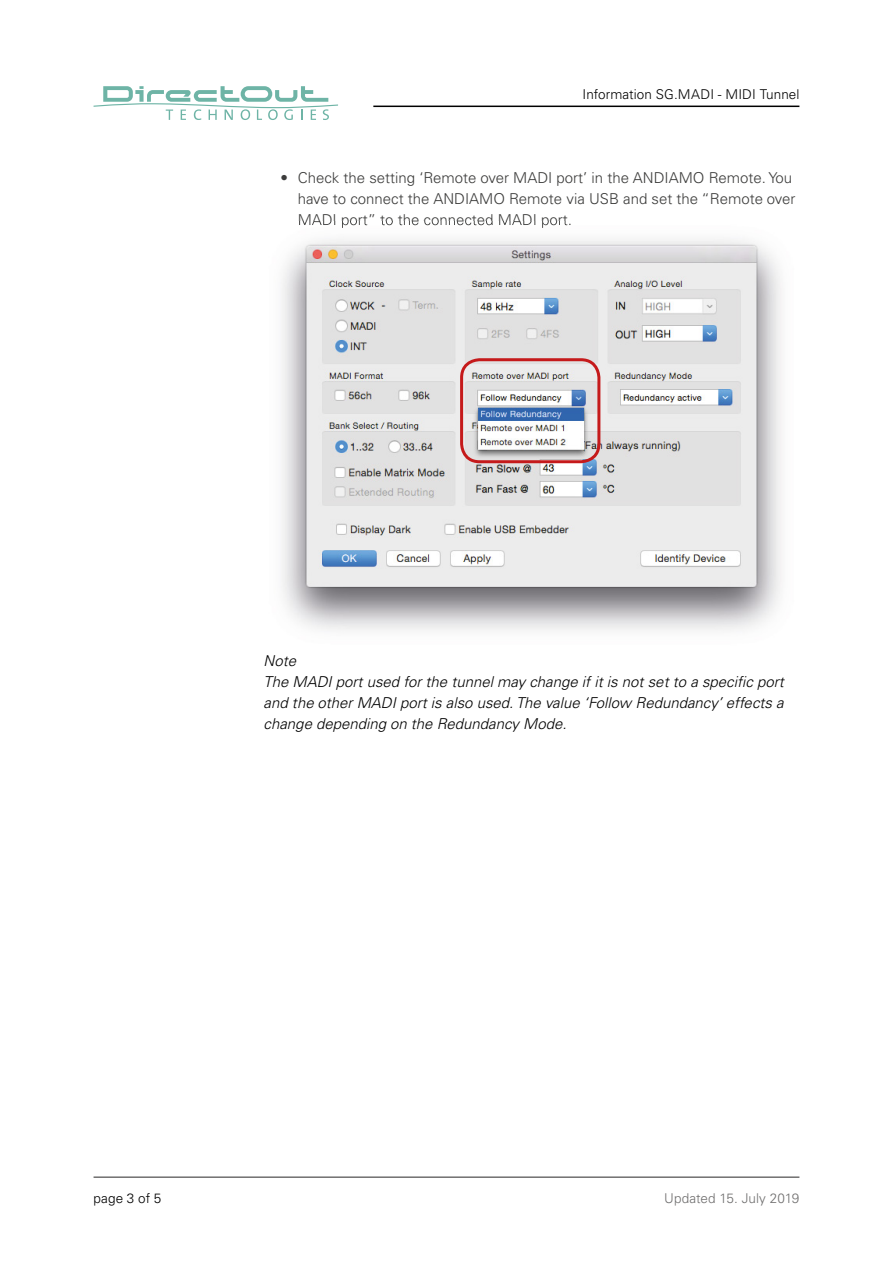
<style>
.page{position:relative;width:893px;height:1263px;background:#fff}
.page>*{position:absolute;margin:0;border:0;box-sizing:border-box;transform-origin:0 0}
.t1{font:italic 300 15px/21px "Univers LT Pro 45";color:#000}
.t2{font:300 15px/21px "Univers LT Pro 45";color:#3c3c3b}
.t3{font:300 13.5px "Univers LT Pro 45";letter-spacing:.005em;color:#000}
.t4{font:300 13.5px "Univers LT Pro 45";letter-spacing:.01em;color:#706f6f}
</style>
<div class="page">
<hr style="left:94px;top:1176px;width:705px;height:2px;background:#706f6f">
<hr style="left:373px;top:106px;width:426px;height:1px;background:#000">
<svg style="left:94px;top:86px;width:244px;height:34px"></svg>
<img style="left:282px;top:223px;width:500px;height:408px">
<img style="left:282px;top:221px;width:288px;height:7px">
<div style="left:460px;top:358px;width:140px;height:105px;border:3px solid #c51a1b;border-radius:18px"></div>
<p class="t3" style="left:583px;top:86px;width:218px">Information SG.MADI - MIDI Tunnel</p>
<p class="t2" style="left:298px;top:167px;width:499px;text-indent:-17px">• Check the setting ‘Remote over MADI port’ in the ANDIAMO Remote. You have to connect the ANDIAMO Remote via USB and set the “Remote over<br>MADI port” to the connected MADI port.</p>
<p class="t1" style="left:264px;top:650px;width:522px">Note<br>The MADI port used for the tunnel may change if it is not set to a specific port and the other MADI port is also used. The value ‘Follow Redundancy’ effects a change depending on the Redundancy Mode.</p>
<p class="t3" style="left:94px;top:1190px;width:69px">page 3 of 5</p>
<p class="t4" style="left:664px;top:1190px;width:137px">Updated 15. July 2019</p>
</div>
